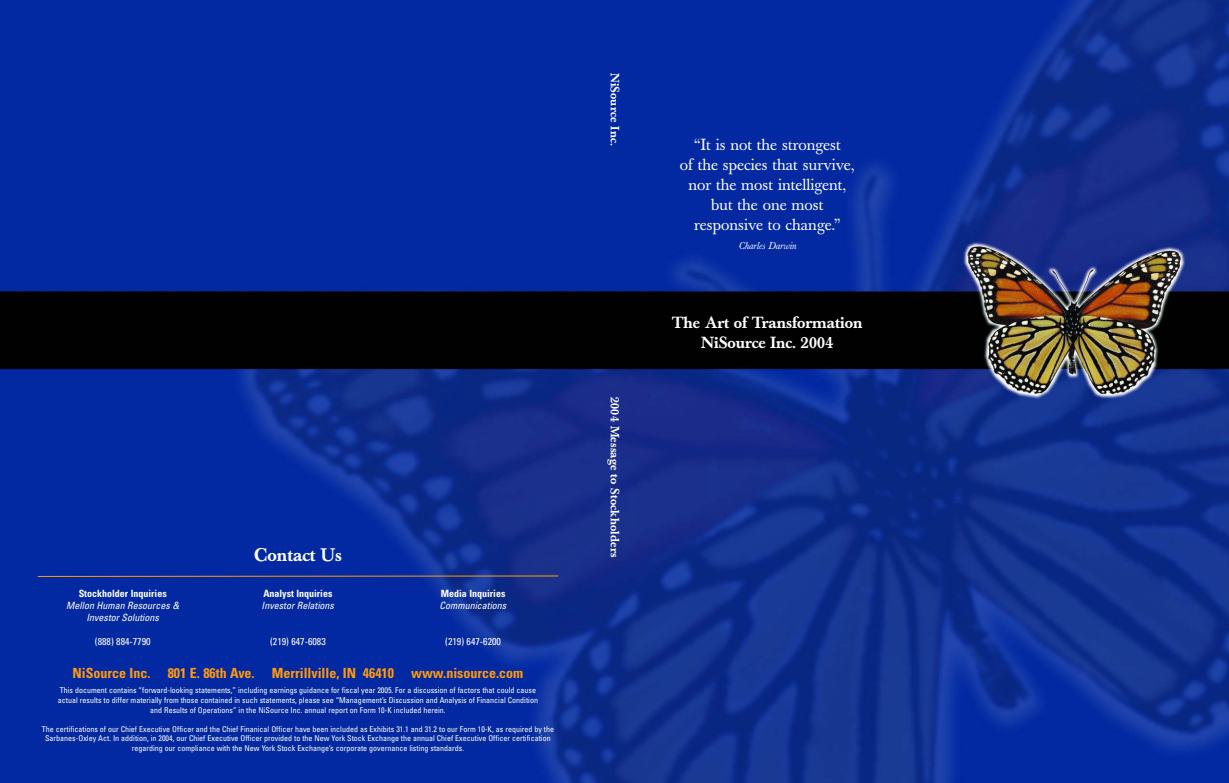
<style>
.page{position:relative;width:1229px;height:783px;background:#fff}
.page>*{position:absolute;margin:0;border:0;box-sizing:border-box;transform-origin:0 0}
.t1{font:500 18px "Baskerville";color:#fff}
.t2{font:16px/20px "Baskerville";color:#fff;text-align:center}
.t3{font:500 16px/20px "Baskerville";color:#fff;text-align:center}
.t4{font:700 condensed 14px "Univers";color:#ff990e}
.t5{font:500 12px "Baskerville";letter-spacing:.01em;color:#fff}
.t6{font:italic condensed 10px/12px "Univers";color:#fff;text-align:center}
.t7{font:700 condensed 10px "Univers";color:#fff}
.t8{font:condensed 10px "Univers";color:#fff}
.t9{font:italic 10px "Baskerville";color:#fff}
.t10{font:condensed 8px/9.6px "Univers";color:#fff;text-align:center}
</style>
<div class="page">
<img style="left:0;top:0;width:1228px;height:783px">
<svg style="left:37px;top:575px;width:522px;height:2px"></svg>
<h1 class="t1" style="left:254px;top:548px;width:89px">Contact Us</h1>
<p class="t7" style="left:79px;top:590px;width:89px">Stockholder Inquiries</p>
<p class="t6" style="left:66px;top:601px;width:114px">Mellon Human Resources &amp;<br>Investor Solutions</p>
<p class="t8" style="left:95px;top:638px;width:57px">(888) 884-7790</p>
<p class="t7" style="left:441px;top:590px;width:66px">Media Inquiries</p>
<p class="t6" style="left:439px;top:601px;width:68px">Communications</p>
<p class="t8" style="left:445px;top:638px;width:57px">(219) 647-6200</p>
<h3 class="t4" style="left:73px;top:668px;width:452px">NiSource Inc. 801 E. 86th Ave. Merrillville, IN 46410 www.nisource.com</h3>
<p class="t10" style="left:58px;top:686px;width:481px">This document contains “forward-looking statements,” including earnings guidance for fiscal year 2005. For a discussion of factors that could cause actual results to differ materially from those contained in such statements, please see “Management’s Discussion and Analysis of Financial Condition and Results of Operations” in the NiSource Inc. annual report on Form 10-K included herein.</p>
<p class="t10" style="left:42px;top:725px;width:514px">The certifications of our Chief Executive Officer and the Chief Finanical Officer have been included as Exhibits 31.1 and 31.2 to our Form 10-K, as required by the<br>Sarbanes-Oxley Act. In addition, in 2004, our Chief Executive Officer provided to the New York Stock Exchange the annual Chief Executive Officer certification regarding our compliance with the New York Stock Exchange’s corporate governance listing standards.</p>
<p class="t7" style="left:263px;top:590px;width:71px">Analyst Inquiries</p>
<p class="t6" style="left:261px;top:601px;width:74px">Investor Relations</p>
<p class="t8" style="left:270px;top:638px;width:57px">(219) 647-6083</p>
<h3 class="t5" style="left:619px;top:73px;width:74px;rotate:90deg">NiSource Inc.</h3>
<h3 class="t5" style="left:619px;top:397px;width:162px;rotate:90deg">2004 Message to Stockholders</h3>
<h2 class="t2" style="left:680px;top:136px;width:176px">“It is not the strongest<br>of the species that survive, nor the most intelligent, but the one most responsive to change.”</h2>
<p class="t9" style="left:738px;top:242px;width:59px">Charles Darwin</p>
<h2 class="t3" style="left:672px;top:315px;width:192px">The Art of Transformation<br>NiSource Inc. 2004</h2>
</div>
